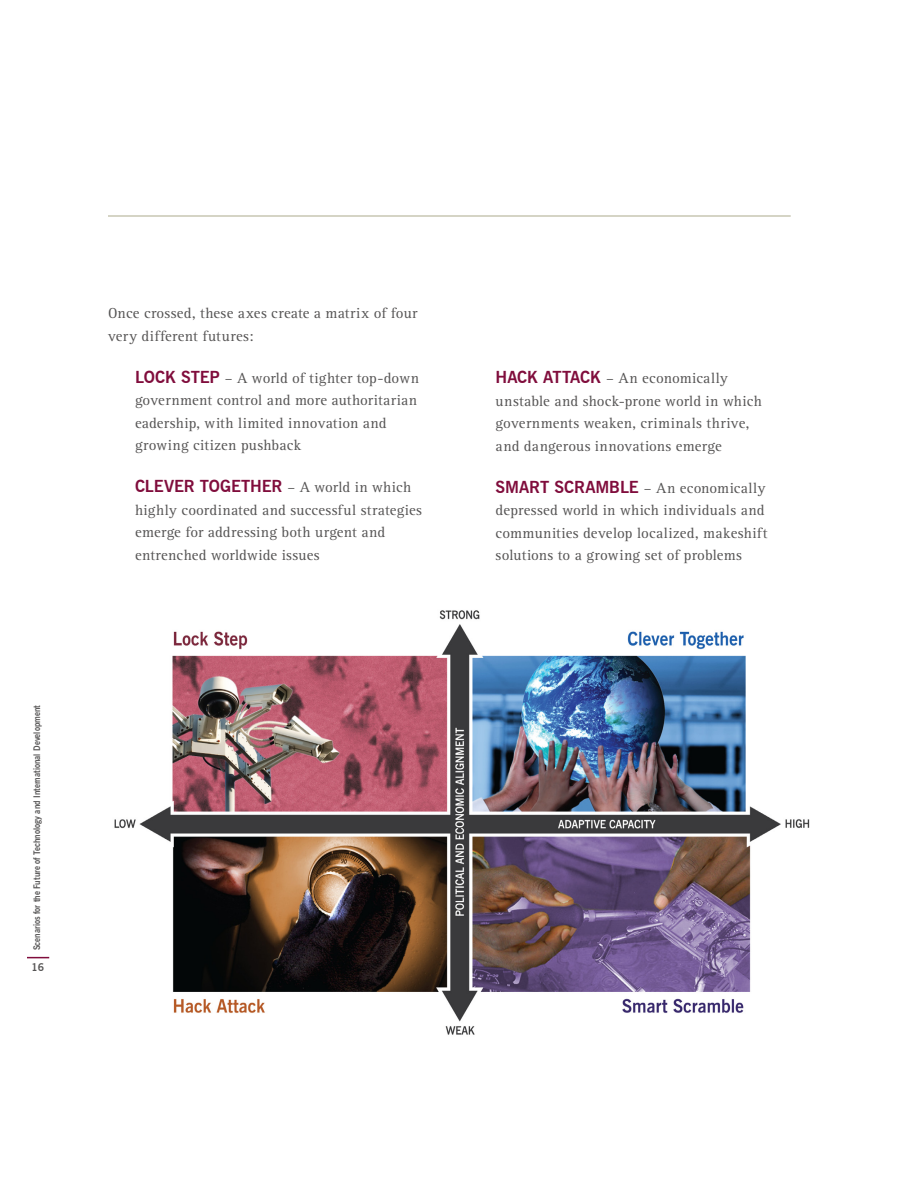
<style>
.page{position:relative;width:918px;height:1188px;background:#fff}
.page>*{position:absolute;margin:0;border:0;box-sizing:border-box;transform-origin:0 0}
.DIM_body_text{font:700 16.5px "News Gothic BT";letter-spacing:-.01em;color:#800d3c}
.DIM_body_text-2{font:15px/22.5px "Rotis Serif";letter-spacing:.015em;color:#555454}
.t1{font:700 10.5px "News Gothic BT";color:#555454}
.t2{font:700 9px "News Gothic BT";color:#555454;scale:.9 1}
.s1{font-family:"News Gothic BT";font-weight:700;font-size:16.5px;color:#800d3c}
.s2{font-family:"Rotis Serif";font-weight:400;font-size:15px;color:#555454}
</style>
<div class="page">
<hr style="left:108px;top:215px;width:683px;height:2px;background:#c8c6b3">
<img style="left:114px;top:610px;width:696px;height:425px">
<svg style="left:27px;top:957px;width:22px;height:1px"></svg>
<p class="t2" style="left:32px;top:950px;width:274px;rotate:-90deg">Scenarios for the Future of Technology and International Development</p>
<p class="t1" style="left:32px;top:961px;width:14px">16</p>
<p class="DIM_body_text-2" style="left:108px;top:303px;width:311px">Once crossed, these axes create a matrix of four very different futures:</p>
<p class="DIM_body_text-2" style="left:135px;top:367px;width:286px"><span class="s1">LOCK STEP</span> – A world of tighter top-down government control and more authoritarian eadership, with limited innovation and growing citizen pushback</p>
<p class="DIM_body_text" style="left:135px;top:476px;width:278px">CLEVER TOGETHER <span class="s2">– A world in which</span></p>
<p class="DIM_body_text-2" style="left:135px;top:499px;width:288px">highly coordinated and successful strategies emerge for addressing both urgent and entrenched worldwide issues</p>
<p class="DIM_body_text-2" style="left:496px;top:368px;width:268px"><span class="s1">HACK ATTACK</span> – An economically unstable and shock-prone world in which governments weaken, criminals thrive, and dangerous innovations emerge</p>
<p class="DIM_body_text-2" style="left:496px;top:477px;width:273px"><span class="s1">SMART SCRAMBLE</span> – An economically depressed world in which individuals and communities develop localized, makeshift solutions to a growing set of problems</p>
</div>
